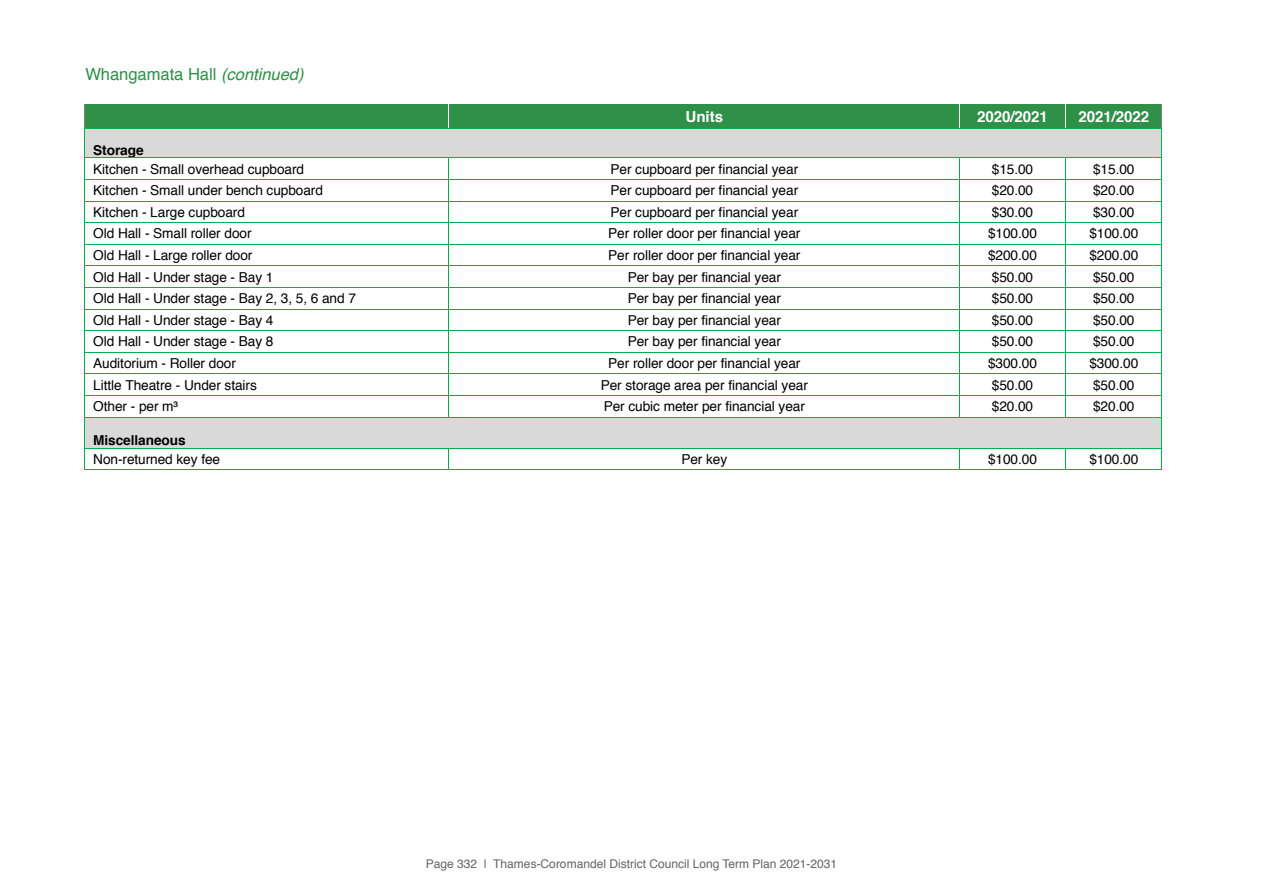
<style>
.page{position:relative;width:1263px;height:893px;background:#fff}
.page>*{position:absolute;margin:0;border:0;box-sizing:border-box;transform-origin:0 0}
.t1{font:16.5px "Helvetica";color:#2f9048}
.t2{font:700 15.15px "Helvetica";letter-spacing:-.005em;color:#fff}
.t3{font:13.65px "Helvetica";letter-spacing:-.005em;color:#000}
.t4{font:700 13.65px "Helvetica";letter-spacing:-.005em;color:#000}
.t5{font:12px "Helvetica";color:#636466}
.s1{font-style:italic}
</style>
<div class="page">
<div style="left:85px;top:104px;width:364px;height:25px;background:#2f9048"></div>
<div style="left:449px;top:104px;width:510px;height:25px;background:#2f9048"></div>
<div style="left:959px;top:104px;width:107px;height:25px;background:#2f9048"></div>
<div style="left:1066px;top:104px;width:95px;height:25px;background:#2f9048"></div>
<div style="left:85px;top:129px;width:1076px;height:29px;background:#d9d9d9"></div>
<hr style="left:85px;top:129px;width:364px;height:1px;background:#00b050">
<hr style="left:449px;top:129px;width:510px;height:1px;background:#00b050">
<svg style="left:959px;top:104px;width:1px;height:25px"></svg>
<hr style="left:959px;top:129px;width:106px;height:1px;background:#00b050">
<svg style="left:1065px;top:104px;width:1px;height:25px"></svg>
<hr style="left:1066px;top:129px;width:95px;height:1px;background:#00b050">
<hr style="left:85px;top:158px;width:364px;height:1px;background:#00b050">
<hr style="left:449px;top:158px;width:510px;height:1px;background:#00b050">
<hr style="left:959px;top:158px;width:106px;height:1px;background:#00b050">
<hr style="left:1066px;top:158px;width:95px;height:1px;background:#00b050">
<hr style="left:85px;top:179px;width:364px;height:1px;background:#00b050">
<hr style="left:449px;top:179px;width:510px;height:1px;background:#00b050">
<hr style="left:959px;top:179px;width:106px;height:1px;background:#00b050">
<hr style="left:1066px;top:179px;width:95px;height:1px;background:#00b050">
<hr style="left:85px;top:201px;width:364px;height:1px;background:#00b050">
<hr style="left:449px;top:201px;width:510px;height:1px;background:#00b050">
<hr style="left:959px;top:201px;width:106px;height:1px;background:#00b050">
<hr style="left:1066px;top:201px;width:95px;height:1px;background:#00b050">
<hr style="left:85px;top:223px;width:364px;height:1px;background:#00b050">
<hr style="left:449px;top:223px;width:510px;height:1px;background:#00b050">
<hr style="left:959px;top:223px;width:106px;height:1px;background:#00b050">
<hr style="left:1066px;top:223px;width:95px;height:1px;background:#00b050">
<hr style="left:85px;top:244px;width:364px;height:1px;background:#00b050">
<hr style="left:449px;top:244px;width:510px;height:1px;background:#00b050">
<hr style="left:959px;top:244px;width:106px;height:1px;background:#00b050">
<hr style="left:1066px;top:244px;width:95px;height:1px;background:#00b050">
<hr style="left:85px;top:266px;width:364px;height:1px;background:#00b050">
<hr style="left:449px;top:266px;width:510px;height:1px;background:#00b050">
<hr style="left:959px;top:266px;width:106px;height:1px;background:#00b050">
<hr style="left:1066px;top:266px;width:95px;height:1px;background:#00b050">
<hr style="left:85px;top:287px;width:364px;height:1px;background:#00b050">
<hr style="left:449px;top:287px;width:510px;height:1px;background:#00b050">
<hr style="left:959px;top:287px;width:106px;height:1px;background:#00b050">
<hr style="left:1066px;top:287px;width:95px;height:1px;background:#00b050">
<hr style="left:85px;top:309px;width:364px;height:1px;background:#00b050">
<hr style="left:449px;top:309px;width:510px;height:1px;background:#00b050">
<hr style="left:959px;top:309px;width:106px;height:1px;background:#00b050">
<hr style="left:1066px;top:309px;width:95px;height:1px;background:#00b050">
<hr style="left:85px;top:331px;width:364px;height:1px;background:#00b050">
<hr style="left:449px;top:331px;width:510px;height:1px;background:#00b050">
<hr style="left:959px;top:331px;width:106px;height:1px;background:#00b050">
<hr style="left:1066px;top:331px;width:95px;height:1px;background:#00b050">
<hr style="left:85px;top:352px;width:364px;height:1px;background:#00b050">
<hr style="left:449px;top:352px;width:510px;height:1px;background:#00b050">
<hr style="left:959px;top:352px;width:106px;height:1px;background:#00b050">
<hr style="left:1066px;top:352px;width:95px;height:1px;background:#00b050">
<hr style="left:85px;top:374px;width:364px;height:1px;background:#00b050">
<hr style="left:449px;top:374px;width:510px;height:1px;background:#00b050">
<hr style="left:959px;top:374px;width:106px;height:1px;background:#00b050">
<hr style="left:1066px;top:374px;width:95px;height:1px;background:#00b050">
<hr style="left:85px;top:395px;width:364px;height:1px;background:#00b050">
<hr style="left:449px;top:395px;width:510px;height:1px;background:#00b050">
<hr style="left:959px;top:395px;width:106px;height:1px;background:#00b050">
<hr style="left:1066px;top:395px;width:95px;height:1px;background:#00b050">
<div style="left:85px;top:417px;width:1076px;height:31px;background:#d9d9d9"></div>
<svg style="left:85px;top:128px;width:1px;height:247px"></svg>
<hr style="left:85px;top:417px;width:364px;height:1px;background:#00b050">
<hr style="left:449px;top:417px;width:510px;height:1px;background:#00b050">
<svg style="left:959px;top:159px;width:1px;height:258px"></svg>
<hr style="left:959px;top:417px;width:106px;height:1px;background:#00b050">
<svg style="left:1065px;top:158px;width:1px;height:260px"></svg>
<hr style="left:1066px;top:417px;width:95px;height:1px;background:#00b050">
<svg style="left:1161px;top:104px;width:1px;height:313px"></svg>
<hr style="left:85px;top:417px;width:1px;height:31px;background:#00b050">
<hr style="left:1161px;top:417px;width:1px;height:31px;background:#00b050">
<hr style="left:85px;top:448px;width:364px;height:1px;background:#00b050">
<hr style="left:449px;top:448px;width:510px;height:1px;background:#00b050">
<hr style="left:959px;top:448px;width:106px;height:1px;background:#00b050">
<hr style="left:1066px;top:448px;width:95px;height:1px;background:#00b050">
<hr style="left:85px;top:469px;width:364px;height:1px;background:#00b050">
<hr style="left:449px;top:469px;width:510px;height:1px;background:#00b050">
<svg style="left:959px;top:449px;width:1px;height:21px"></svg>
<hr style="left:960px;top:469px;width:105px;height:1px;background:#00b050">
<svg style="left:1065px;top:448px;width:1px;height:22px"></svg>
<hr style="left:1066px;top:469px;width:95px;height:1px;background:#00b050">
<svg style="left:1161px;top:448px;width:1px;height:22px"></svg>
<p class="t1" style="left:85px;top:62px;width:220px">Whangamata Hall <span class="s1">(continued)</span></p>
<p class="t2" style="left:686px;top:104px;width:39px">Units</p>
<p class="t2" style="left:977px;top:104px;width:72px">2020/2021</p>
<p class="t2" style="left:1078px;top:104px;width:72px">2021/2022</p>
<p class="t4" style="left:93px;top:139px;width:52px">Storage</p>
<p class="t3" style="left:93px;top:158px;width:212px">Kitchen - Small overhead cupboard</p>
<p class="t3" style="left:610px;top:158px;width:189px">Per cupboard per financial year</p>
<p class="t3" style="left:992px;top:158px;width:43px">$15.00</p>
<p class="t3" style="left:1093px;top:158px;width:43px">$15.00</p>
<p class="t3" style="left:93px;top:180px;width:231px">Kitchen - Small under bench cupboard</p>
<p class="t3" style="left:610px;top:180px;width:189px">Per cupboard per financial year</p>
<p class="t3" style="left:992px;top:180px;width:43px">$20.00</p>
<p class="t3" style="left:1093px;top:180px;width:43px">$20.00</p>
<p class="t3" style="left:93px;top:201px;width:153px">Kitchen - Large cupboard</p>
<p class="t3" style="left:610px;top:201px;width:189px">Per cupboard per financial year</p>
<p class="t3" style="left:992px;top:201px;width:43px">$30.00</p>
<p class="t3" style="left:1093px;top:201px;width:43px">$30.00</p>
<p class="t3" style="left:93px;top:223px;width:160px">Old Hall - Small roller door</p>
<p class="t3" style="left:608px;top:223px;width:194px">Per roller door per financial year</p>
<p class="t3" style="left:988px;top:223px;width:50px">$100.00</p>
<p class="t3" style="left:1089px;top:223px;width:50px">$100.00</p>
<p class="t3" style="left:93px;top:245px;width:161px">Old Hall - Large roller door</p>
<p class="t3" style="left:608px;top:245px;width:194px">Per roller door per financial year</p>
<p class="t3" style="left:988px;top:245px;width:50px">$200.00</p>
<p class="t3" style="left:1089px;top:245px;width:50px">$200.00</p>
<p class="t3" style="left:93px;top:266px;width:182px">Old Hall - Under stage - Bay 1</p>
<p class="t3" style="left:628px;top:266px;width:155px">Per bay per financial year</p>
<p class="t3" style="left:992px;top:266px;width:43px">$50.00</p>
<p class="t3" style="left:1093px;top:266px;width:43px">$50.00</p>
<p class="t3" style="left:93px;top:288px;width:264px">Old Hall - Under stage - Bay 2, 3, 5, 6 and 7</p>
<p class="t3" style="left:628px;top:288px;width:155px">Per bay per financial year</p>
<p class="t3" style="left:992px;top:288px;width:43px">$50.00</p>
<p class="t3" style="left:1093px;top:288px;width:43px">$50.00</p>
<p class="t3" style="left:93px;top:309px;width:182px">Old Hall - Under stage - Bay 4</p>
<p class="t3" style="left:628px;top:309px;width:155px">Per bay per financial year</p>
<p class="t3" style="left:992px;top:309px;width:43px">$50.00</p>
<p class="t3" style="left:1093px;top:309px;width:43px">$50.00</p>
<p class="t3" style="left:93px;top:331px;width:182px">Old Hall - Under stage - Bay 8</p>
<p class="t3" style="left:628px;top:331px;width:155px">Per bay per financial year</p>
<p class="t3" style="left:992px;top:331px;width:43px">$50.00</p>
<p class="t3" style="left:1093px;top:331px;width:43px">$50.00</p>
<p class="t3" style="left:93px;top:353px;width:144px">Auditorium - Roller door</p>
<p class="t3" style="left:608px;top:353px;width:194px">Per roller door per financial year</p>
<p class="t3" style="left:988px;top:353px;width:50px">$300.00</p>
<p class="t3" style="left:1089px;top:353px;width:50px">$300.00</p>
<p class="t3" style="left:93px;top:374px;width:165px">Little Theatre - Under stairs</p>
<p class="t3" style="left:601px;top:374px;width:209px">Per storage area per financial year</p>
<p class="t3" style="left:992px;top:374px;width:43px">$50.00</p>
<p class="t3" style="left:1093px;top:374px;width:43px">$50.00</p>
<p class="t3" style="left:93px;top:396px;width:86px">Other - per m³</p>
<p class="t3" style="left:604px;top:396px;width:203px">Per cubic meter per financial year</p>
<p class="t3" style="left:992px;top:396px;width:43px">$20.00</p>
<p class="t3" style="left:1093px;top:396px;width:43px">$20.00</p>
<p class="t4" style="left:93px;top:429px;width:94px">Miscellaneous</p>
<p class="t3" style="left:93px;top:448px;width:128px">Non-returned key fee</p>
<p class="t3" style="left:681px;top:448px;width:47px">Per key</p>
<p class="t3" style="left:988px;top:448px;width:50px">$100.00</p>
<p class="t3" style="left:1089px;top:448px;width:50px">$100.00</p>
<p class="t5" style="left:426px;top:855px;width:413px">Page 332 | Thames-Coromandel District Council Long Term Plan 2021-2031</p>
</div>
